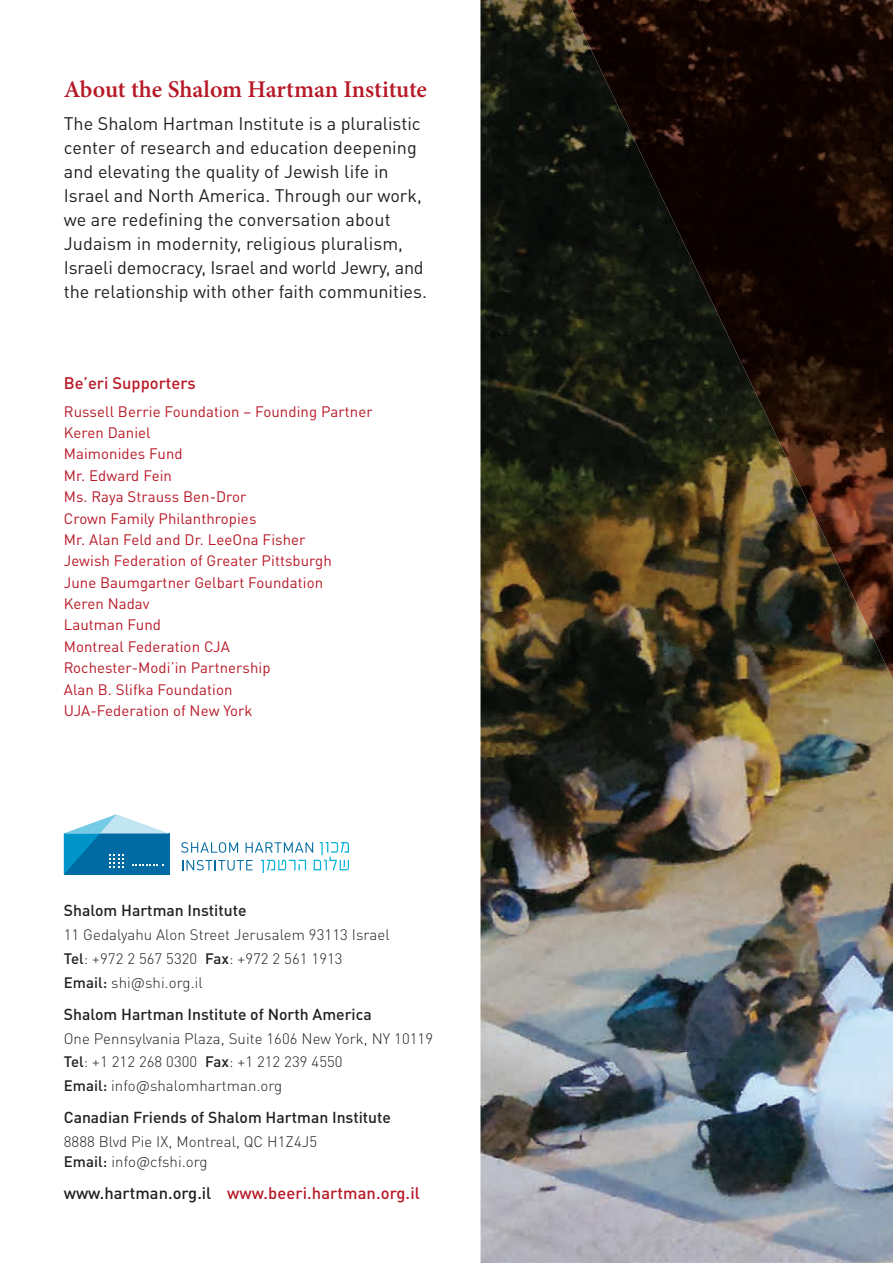
<style>
.page{position:relative;width:893px;height:1263px;background:#fff}
.page>*{position:absolute;margin:0;border:0;box-sizing:border-box;transform-origin:0 0}
.t1{font:600 24px "Minion Pro";letter-spacing:-.005em;color:#b71927}
.t2{font:18px/24px "DINOT";color:#231f20}
.t3{font:500 16.5px "DINOT";color:#b71927}
.t4{font:500 15.75px "DINOT";color:#231f20}
.t5{font:15px/21.3px "DINOT";letter-spacing:.005em;color:#b71927}
.t6{font:300 15px/23.7px "DINOT";letter-spacing:.005em;color:#231f20}
.s1{font-weight:500}
.s2{color:#231f20}
</style>
<div class="page">
<img style="left:480px;top:0;width:413px;height:1263px">
<svg style="left:181px;top:842px;width:168px;height:31px"></svg>
<svg style="left:64px;top:814px;width:105px;height:61px"></svg>
<img style="left:567px;top:0;width:326px;height:679px">
<h1 class="t1" style="left:64px;top:73px;width:365px">About the Shalom Hartman Institute</h1>
<p class="t2" style="left:64px;top:111px;width:365px">The Shalom Hartman Institute is a pluralistic center of research and education deepening and elevating the quality of Jewish life in Israel and North America. Through our work, we are redefining the conversation about Judaism in modernity, religious pluralism, Israeli democracy, Israel and world Jewry, and the relationship with other faith communities.</p>
<p class="t3" style="left:64px;top:372px;width:133px">Be’eri Supporters</p>
<p class="t5" style="left:64px;top:400px;width:310px">Russell Berrie Foundation – Founding Partner<br>Keren Daniel<br>Maimonides Fund<br>Mr. Edward Fein<br>Ms. Raya Strauss Ben-Dror<br>Crown Family Philanthropies<br>Mr. Alan Feld and Dr. LeeOna Fisher<br>Jewish Federation of Greater Pittsburgh<br>June Baumgartner Gelbart Foundation<br>Keren Nadav<br>Lautman Fund<br>Montreal Federation CJA<br>Rochester-Modi’in Partnership<br>Alan B. Slifka Foundation<br>UJA-Federation of New York</p>
<p class="t4" style="left:64px;top:900px;width:184px">Shalom Hartman Institute</p>
<p class="t6" style="left:64px;top:923px;width:327px">11 Gedalyahu Alon Street Jerusalem 93113 Israel<br><span class="s1">Tel</span>: +972 2 567 5320 <span class="s1">Fax</span>: +972 2 561 1913<br><span class="s1">Email:</span> shi@shi.org.il</p>
<p class="t4" style="left:64px;top:1004px;width:309px">Shalom Hartman Institute of North America</p>
<p class="t6" style="left:64px;top:1026px;width:371px">One Pennsylvania Plaza, Suite 1606 New York, NY 10119<br><span class="s1">Tel</span>: +1 212 268 0300 <span class="s1">Fax</span>: +1 212 239 4550<br><span class="s1">Email:</span> info@shalomhartman.org</p>
<p class="t4" style="left:64px;top:1108px;width:329px">Canadian Friends of Shalom Hartman Institute</p>
<p class="t6" style="left:64px;top:1132px;width:255px;line-height:19.5px">8888 Blvd Pie IX, Montreal, QC H1Z4J5<br><span class="s1">Email:</span> info@cfshi.org</p>
<p class="t3" style="left:64px;top:1182px;width:358px"><span class="s2">www.hartman.org.il</span> www.beeri.hartman.org.il</p>
</div>
